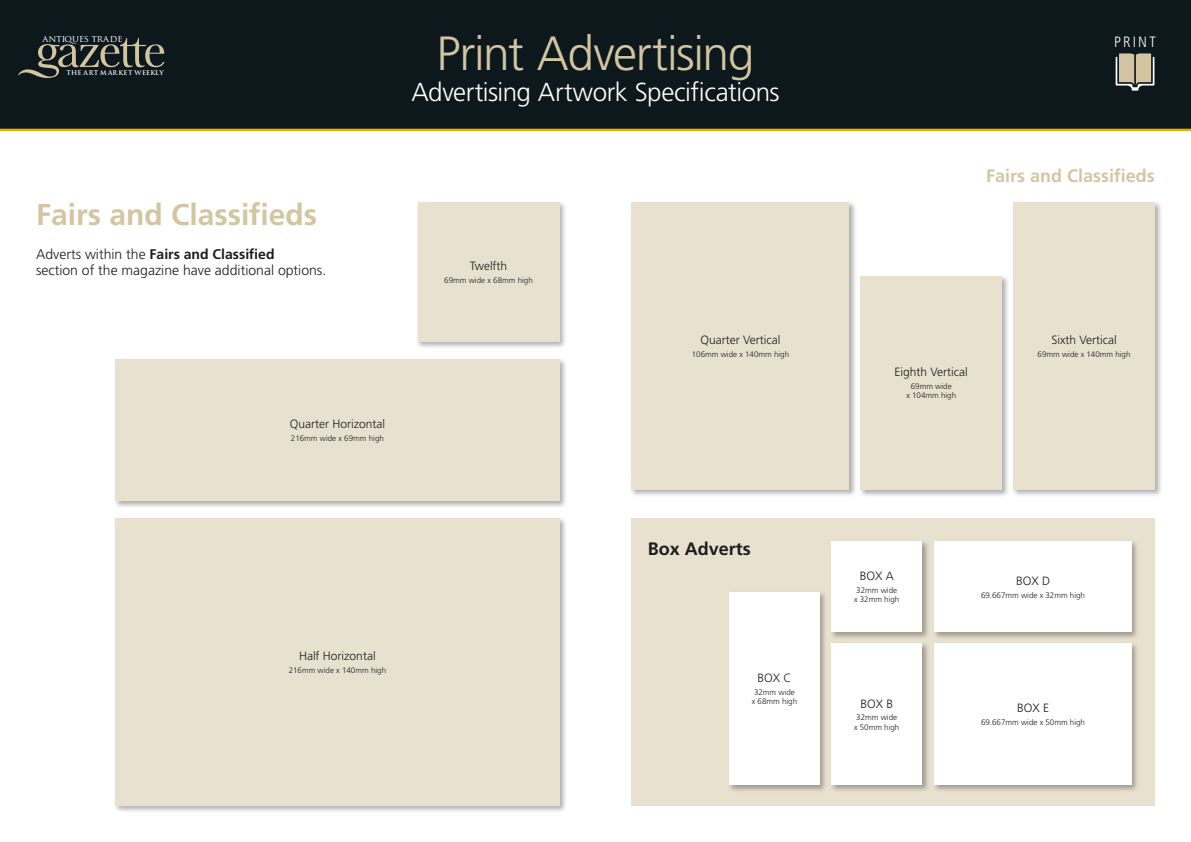
<style>
.page{position:relative;width:1191px;height:842px;background:#fff}
.page>*{position:absolute;margin:0;border:0;box-sizing:border-box;transform-origin:0 0}
.t1{font:300 48px "Frutiger LT Pro";letter-spacing:-.03em;color:#d3c5a2}
.t2{font:700 30px "Frutiger LT Pro";color:#d3c5a2}
.t3{font:300 26px "Frutiger LT Pro";letter-spacing:-.02em;color:#fff}
.t4{font:700 18px "Frutiger LT Pro";color:#d3c5a2}
.t5{font:700 18px "Frutiger LT Pro";color:#1d1d1b}
.t6{font:300 condensed 15px "Frutiger LT Pro";letter-spacing:.14em;color:#fff}
.t7{font:300 14px/16.8px "Frutiger LT Pro";color:#1d1d1b}
.t8{font:300 12px "Frutiger LT Pro";color:#1d1d1b}
.t9{font:9.4px "Trajan Pro";color:#fff}
.t10{font:300 8px/9.6px "Frutiger LT Pro";color:#1d1d1b}
.t11{font:700 6.4px "Trajan Pro";letter-spacing:.005em;color:#fff}
.s1{font-weight:700}
</style>
<div class="page">
<div style="left:113px;top:516px;width:454px;height:298px;background:#1d1d1b;opacity:.35"></div>
<div style="left:115px;top:518px;width:444px;height:288px;background:#e9e1d0"></div>
<div style="left:113px;top:357px;width:454px;height:152px;background:#1d1d1b;opacity:.35"></div>
<div style="left:115px;top:359px;width:444px;height:142px;background:#e9e1d0"></div>
<div style="left:858px;top:274px;width:152px;height:224px;background:#1d1d1b;opacity:.35"></div>
<div style="left:860px;top:276px;width:142px;height:214px;background:#e9e1d0"></div>
<div style="left:416px;top:200px;width:151px;height:150px;background:#1d1d1b;opacity:.35"></div>
<div style="left:417px;top:202px;width:142px;height:140px;background:#e9e1d0"></div>
<div style="left:1011px;top:200px;width:151px;height:297px;background:#1d1d1b;opacity:.35"></div>
<div style="left:1013px;top:202px;width:142px;height:288px;background:#e9e1d0"></div>
<div style="left:629px;top:200px;width:228px;height:297px;background:#1d1d1b;opacity:.35"></div>
<div style="left:631px;top:202px;width:218px;height:288px;background:#e9e1d0"></div>
<div style="left:631px;top:518px;width:524px;height:288px;background:#e9e1d0"></div>
<div style="left:829px;top:641px;width:101px;height:152px;background:#1d1d1b;opacity:.35"></div>
<div style="left:831px;top:643px;width:91px;height:142px;background:#fff"></div>
<div style="left:727px;top:590px;width:100px;height:203px;background:#1d1d1b;opacity:.35"></div>
<div style="left:729px;top:592px;width:91px;height:193px;background:#fff"></div>
<div style="left:932px;top:540px;width:207px;height:100px;background:#1d1d1b;opacity:.35"></div>
<div style="left:934px;top:541px;width:197px;height:91px;background:#fff"></div>
<div style="left:829px;top:540px;width:101px;height:100px;background:#1d1d1b;opacity:.35"></div>
<div style="left:831px;top:541px;width:91px;height:91px;background:#fff"></div>
<div style="left:932px;top:641px;width:207px;height:152px;background:#1d1d1b;opacity:.35"></div>
<div style="left:934px;top:643px;width:197px;height:142px;background:#fff"></div>
<div style="left:0;top:0;width:1191px;height:131px;background:#0d181c"></div>
<hr style="left:0;top:129px;width:1191px;height:2px;background:#f1af00">
<svg style="left:18px;top:38px;width:146px;height:40px"></svg>
<div style="left:1115px;top:53px;width:41px;height:40px;background:#1d1d1b;opacity:.35"></div>
<svg style="left:1115px;top:53px;width:39px;height:38px"></svg>
<p class="t9" style="left:43px;top:33px;width:82px">ANTIQUES TRADE</p>
<p class="t11" style="left:67px;top:69px;width:99px">THE ART M AR KET WEEKLY</p>
<h1 class="t1" style="left:436px;top:26px;width:319px">Print Advertising</h1>
<h3 class="t3" style="left:411px;top:77px;width:370px">Advertising Artwork Specifications</h3>
<h2 class="t2" style="left:36px;top:197px;width:283px">Fairs and Classifieds</h2>
<h3 class="t7" style="left:36px;top:245px;width:292px">Adverts within the <span class="s1">Fairs and Classified<br></span>section of the magazine have additional options.</h3>
<h3 class="t8" style="left:290px;top:417px;width:97px">Quarter Horizontal</h3>
<p class="t10" style="left:291px;top:433px;width:94px">216mm wide x 69mm high</p>
<h3 class="t8" style="left:470px;top:259px;width:39px">Twelfth</h3>
<p class="t10" style="left:444px;top:275px;width:90px">69mm wide x 68mm high</p>
<h3 class="t8" style="left:700px;top:333px;width:81px">Quarter Vertical</h3>
<p class="t10" style="left:692px;top:349px;width:99px">106mm wide x 140mm high</p>
<h3 class="t8" style="left:299px;top:649px;width:78px">Half Horizontal</h3>
<p class="t10" style="left:289px;top:665px;width:99px">216mm wide x 140mm high</p>
<h3 class="t5" style="left:647px;top:538px;width:105px">Box Adverts</h3>
<h3 class="t8" style="left:757px;top:671px;width:36px">BOX C</h3>
<p class="t10" style="left:752px;top:687px;width:47px">32mm wide x 68mm high</p>
<h3 class="t6" style="left:1114px;top:33px;width:43px">PRINT</h3>
<h3 class="t4" style="left:986px;top:165px;width:170px">Fairs and Classifieds</h3>
<h3 class="t8" style="left:894px;top:365px;width:75px">Eighth Vertical</h3>
<p class="t10" style="left:906px;top:381px;width:51px;text-align:center">69mm wide<br>x 104mm high</p>
<h3 class="t8" style="left:1051px;top:333px;width:67px">Sixth Vertical</h3>
<p class="t10" style="left:1037px;top:349px;width:94px">69mm wide x 140mm high</p>
<h3 class="t8" style="left:859px;top:569px;width:36px">BOX A</h3>
<p class="t10" style="left:854px;top:585px;width:47px">32mm wide x 32mm high</p>
<h3 class="t8" style="left:860px;top:696px;width:34px">BOX B</h3>
<p class="t10" style="left:854px;top:712px;width:47px">32mm wide x 50mm high</p>
<h3 class="t8" style="left:1016px;top:574px;width:36px">BOX D</h3>
<p class="t10" style="left:981px;top:590px;width:106px">69.667mm wide x 32mm high</p>
<h3 class="t8" style="left:1017px;top:701px;width:34px">BOX E</h3>
<p class="t10" style="left:981px;top:717px;width:106px">69.667mm wide x 50mm high</p>
</div>
